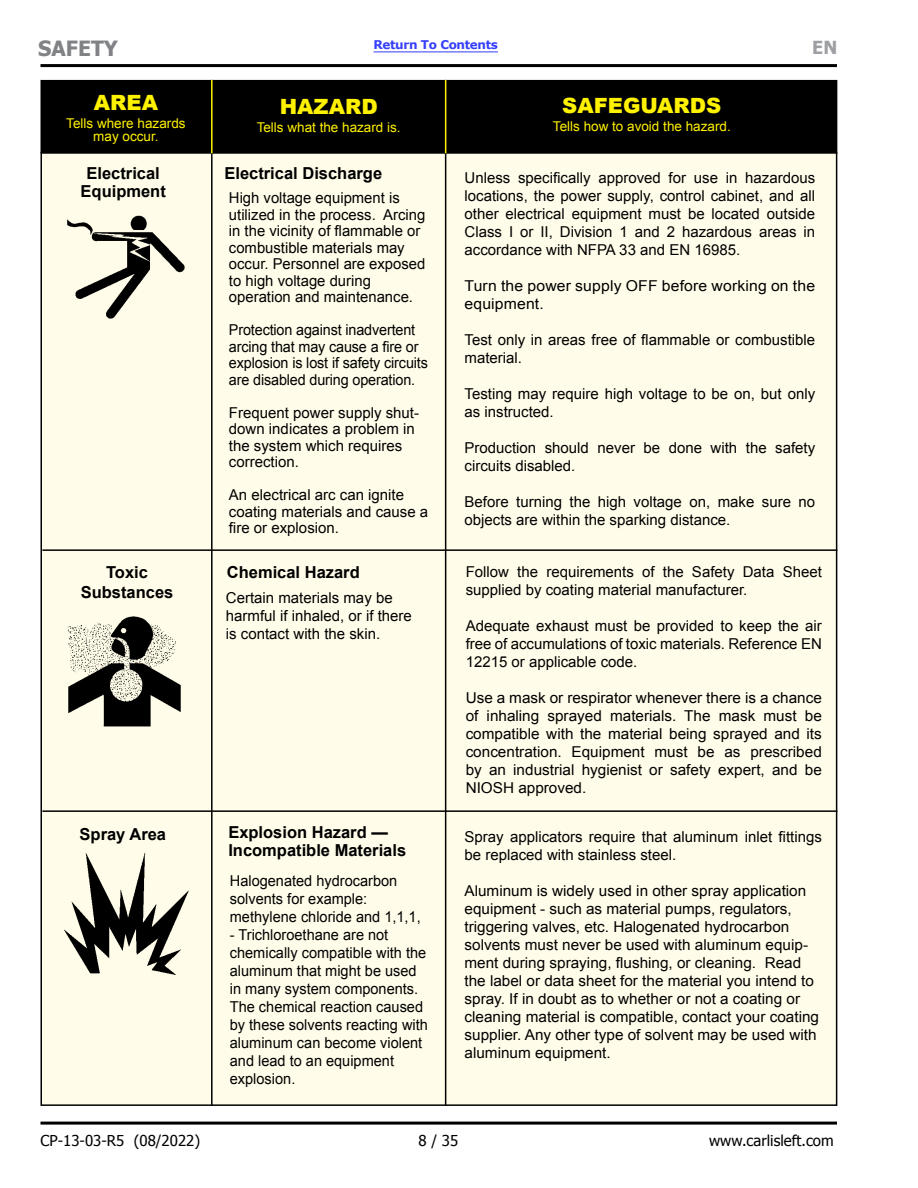
<style>
.page{position:relative;width:918px;height:1188px;background:#fff}
.page>*{position:absolute;margin:0;border:0;box-sizing:border-box;transform-origin:0 0}
.t1{font:900 21px "Arial";color:#fff200}
.t2{font:700 21px "Tahoma";color:#808285}
.t3{font:700 18px "Tahoma";color:#9d9fa2}
.t4{font:700 16.5px/18px "Arial";color:#000}
.t5{font:15px/18px "Arial";color:#000}
.t6{font:15px/16.5px "Arial";color:#000;scale:.96 1}
.t7{font:15px/18px "Arial";color:#000;scale:1.05 1}
.t8{font:15px "Tahoma";color:#000}
.t9{font:13.5px/13.5px "Arial";color:#fff200;text-align:center}
.t10{font:700 12px "Verdana";letter-spacing:-.03em;color:#363ffb}
</style>
<div class="page">
<hr style="left:40px;top:64px;width:797px;height:3px;background:#000">
<hr style="left:40px;top:1122px;width:797px;height:3px;background:#000">
<div style="left:41px;top:153px;width:796px;height:952px;background:#fffde9"></div>
<div style="left:41px;top:81px;width:796px;height:72px;background:#000"></div>
<div style="left:40px;top:80px;width:797px;height:73px;border:2px solid #000"></div>
<hr style="left:211px;top:80px;width:2px;height:1026px;background:#000">
<hr style="left:445px;top:80px;width:1px;height:1026px;background:#000">
<hr style="left:211px;top:80px;width:2px;height:73px;background:#fff200">
<hr style="left:445px;top:80px;width:1px;height:73px;background:#fff200">
<hr style="left:42px;top:549px;width:795px;height:2px;background:#000">
<img style="left:67px;top:616px;width:114px;height:111px">
<img style="left:67px;top:215px;width:118px;height:104px">
<img style="left:64px;top:853px;width:125px;height:122px">
<hr style="left:42px;top:810px;width:795px;height:2px;background:#000">
<hr style="left:374px;top:52px;width:124px;height:1px;background:#363ffb">
<p class="t10" style="left:374px;top:37px;width:126px">Return To Contents</p>
<h1 class="t2" style="left:38px;top:34px;width:81px">SAFETY</h1>
<p class="t3" style="left:812px;top:35px;width:26px">EN</p>
<h1 class="t1" style="left:94px;top:87px;width:66px">AREA</h1>
<p class="t9" style="left:66px;top:116px;width:121px">Tells where hazards may occur.</p>
<h1 class="t1" style="left:280px;top:91px;width:100px">HAZARD</h1>
<p class="t9" style="left:257px;top:120px;width:146px">Tells what the hazard is.</p>
<h1 class="t1" style="left:562px;top:90px;width:161px">SAFEGUARDS</h1>
<p class="t9" style="left:553px;top:119px;width:179px">Tells how to avoid the hazard.</p>
<p class="t4" style="left:87px;top:165px;width:75px">Electrical</p>
<p class="t4" style="left:224px;top:165px;width:159px">Electrical Discharge</p>
<p class="t4" style="left:81px;top:183px;width:87px">Equipment</p>
<p class="t5" style="left:229px;top:190px;width:198px;line-height:16.5px">High voltage equipment is utilized in the process. Arcing in the vicinity of flammable or combustible materials may occur. Personnel are exposed to high voltage during operation and maintenance.</p>
<p class="t6" style="left:229px;top:322px;width:209px">Protection against inadvertent arcing that may cause a fire or explosion is lost if safety circuits are disabled during operation.</p>
<p class="t5" style="left:229px;top:404px;width:192px;line-height:16.5px">Frequent power supply shut&shy;down indicates a problem in the system which requires correction.</p>
<p class="t5" style="left:229px;top:487px;width:201px;line-height:16.5px">An electrical arc can ignite coating materials and cause a fire or explosion.</p>
<p class="t5" style="left:465px;top:169px;width:352px;text-align:justify">Unless specifically approved for use in hazardous locations, the power supply, control cabinet, and all other electrical equipment must be located outside Class I or II, Division 1 and 2 hazardous areas in accordance with NFPA 33 and EN 16985.</p>
<p class="t7" style="left:465px;top:277px;width:335px">Turn the power supply OFF before working on the equipment.</p>
<p class="t5" style="left:465px;top:331px;width:352px">Test only in areas free of flammable or combustible material.</p>
<p class="t5" style="left:465px;top:385px;width:352px">Testing may require high voltage to be on, but only as instructed.</p>
<p class="t5" style="left:465px;top:439px;width:352px">Production should never be done with the safety circuits disabled.</p>
<p class="t5" style="left:465px;top:493px;width:352px">Before turning the high voltage on, make sure no objects are within the sparking distance.</p>
<p class="t4" style="left:106px;top:564px;width:43px">Toxic</p>
<p class="t4" style="left:227px;top:564px;width:134px">Chemical Hazard</p>
<p class="t4" style="left:81px;top:584px;width:94px">Substances</p>
<p class="t5" style="left:226px;top:589px;width:187px">Certain materials may be harmful if inhaled, or if there is contact with the skin.</p>
<p class="t5" style="left:466px;top:563px;width:358px">Follow the requirements of the Safety Data Sheet supplied by coating material manufacturer.</p>
<p class="t5" style="left:466px;top:617px;width:358px;text-align:justify">Adequate exhaust must be provided to keep the air free of accumulations of toxic materials. Reference EN 12215 or applicable code.</p>
<p class="t5" style="left:466px;top:689px;width:358px;text-align:justify">Use a mask or respirator whenever there is a chance of inhaling sprayed materials. The mask must be compatible with the material being sprayed and its concentration. Equipment must be as prescribed by an industrial hygienist or safety expert, and be NIOSH approved.</p>
<p class="t4" style="left:80px;top:826px;width:88px">Spray Area</p>
<p class="t4" style="left:228px;top:824px;width:179px">Explosion Hazard —<br>Incompatible Materials</p>
<p class="t5" style="left:230px;top:871px;width:192px">Halogenated hydrocarbon solvents for example: methylene chloride and 1,1,1,</p>
<p class="t5" style="left:230px;top:925px;width:200px">- Trichloroethane are not chemically compatible with the aluminum that might be used in many system components.<br>The chemical reaction caused by these solvents reacting with aluminum can become violent and lead to an equipment explosion.</p>
<p class="t5" style="left:465px;top:828px;width:359px">Spray applicators require that aluminum inlet fittings be replaced with stainless steel.</p>
<p class="t5" style="left:465px;top:882px;width:356px">Aluminum is widely used in other spray application equipment - such as material pumps, regulators, triggering valves, etc. Halogenated hydrocarbon solvents must never be used with aluminum equip&shy;ment during spraying, flushing, or cleaning. Read the label or data sheet for the material you intend to spray. If in doubt as to whether or not a coating or cleaning material is compatible, contact your coating supplier. Any other type of solvent may be used with aluminum equipment.</p>
<p class="t8" style="left:40px;top:1130px;width:161px">CP-13-03-R5 (08/2022)</p>
<p class="t8" style="left:419px;top:1130px;width:41px">8 / 35</p>
<p class="t8" style="left:709px;top:1130px;width:126px">www.carlisleft.com</p>
</div>
